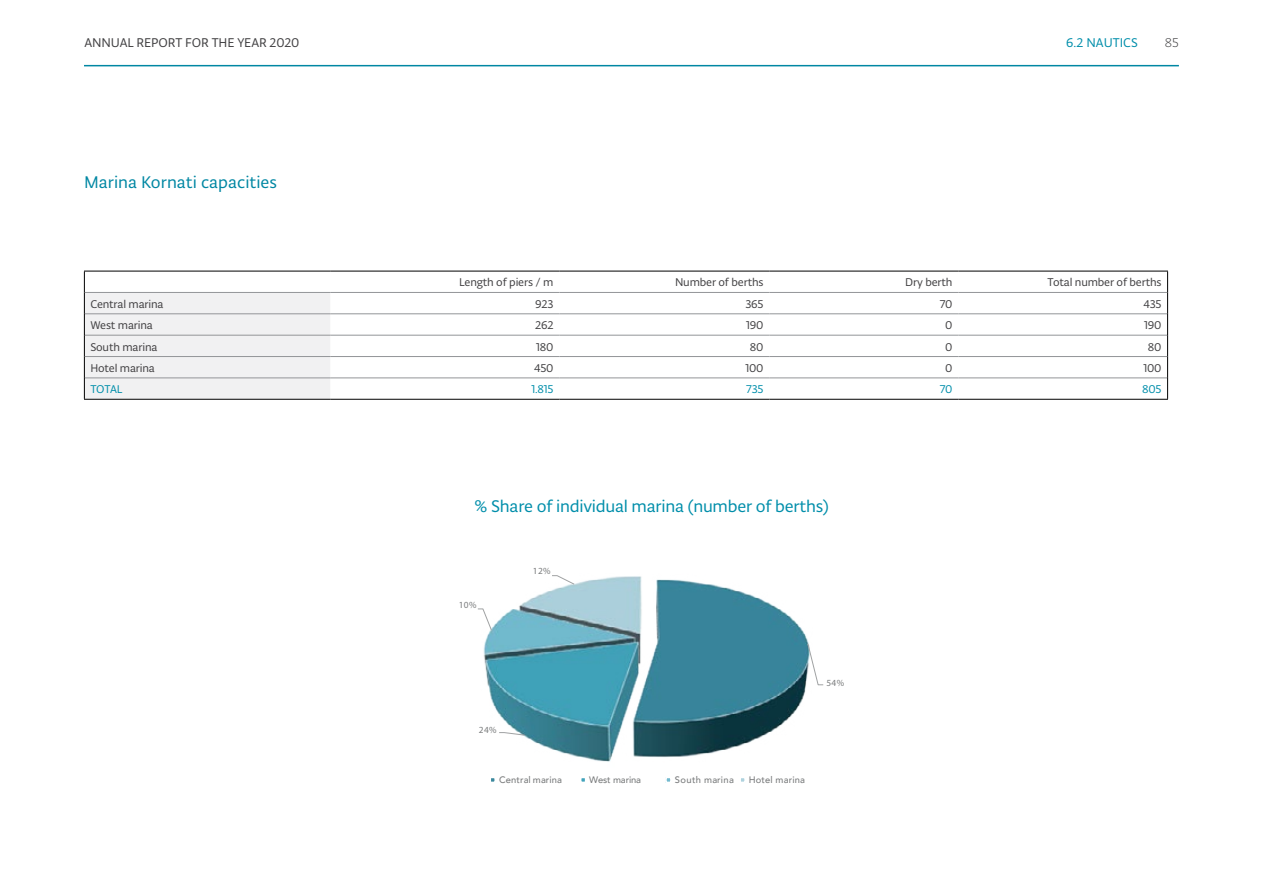
<style>
.page{position:relative;width:1263px;height:893px;background:#fff}
.page>*{position:absolute;margin:0;border:0;box-sizing:border-box;transform-origin:0 0}
.t1{font:18px "Typonine Sans Std";letter-spacing:-.015em;color:#008eaa}
.t2{font:18px "Typonine Sans Std";color:#0087a3}
.t3{font:13.5px "Typonine Sans Std";letter-spacing:-.01em;color:#414042}
.t4{font:13.5px "Typonine Sans Std";color:#008eaa}
.t5{font:300 13.5px "Typonine Sans Std";color:#414042}
.t6{font:12px "Typonine Sans Std";letter-spacing:-.015em;color:#414042}
.t7{font:12px "Typonine Sans Std";letter-spacing:-.015em;color:#008eaa}
.t8{font:500 9.45px "Avenir";letter-spacing:.01em;color:#7b7d7e}
.t9{font:9.45px "Calibri";letter-spacing:.04em;color:#7b7d7e}
.t10{font:500 9.45px "Avenir";letter-spacing:.045em;color:#7b7d7e}
.t11{font:500 9.45px "Avenir";letter-spacing:-.015em;color:#7b7d7e}
</style>
<div class="page">
<hr style="left:84px;top:65px;width:1095px;height:1px;background:#0087a3">
<hr style="left:330px;top:292px;width:229px;height:1px;background:#939598">
<hr style="left:559px;top:292px;width:210px;height:1px;background:#939598">
<hr style="left:769px;top:292px;width:189px;height:1px;background:#939598">
<hr style="left:958px;top:292px;width:209px;height:1px;background:#939598">
<hr style="left:330px;top:313px;width:229px;height:1px;background:#939598">
<hr style="left:559px;top:313px;width:210px;height:1px;background:#939598">
<hr style="left:769px;top:313px;width:189px;height:1px;background:#939598">
<hr style="left:958px;top:313px;width:209px;height:1px;background:#939598">
<hr style="left:330px;top:335px;width:229px;height:1px;background:#939598">
<hr style="left:559px;top:335px;width:210px;height:1px;background:#939598">
<hr style="left:769px;top:335px;width:189px;height:1px;background:#939598">
<hr style="left:958px;top:335px;width:209px;height:1px;background:#939598">
<hr style="left:330px;top:356px;width:229px;height:1px;background:#939598">
<hr style="left:559px;top:356px;width:210px;height:1px;background:#939598">
<hr style="left:769px;top:356px;width:189px;height:1px;background:#939598">
<hr style="left:958px;top:356px;width:209px;height:1px;background:#939598">
<hr style="left:330px;top:377px;width:229px;height:1px;background:#939598">
<hr style="left:559px;top:377px;width:210px;height:1px;background:#939598">
<hr style="left:769px;top:377px;width:189px;height:1px;background:#939598">
<hr style="left:958px;top:377px;width:209px;height:1px;background:#939598">
<hr style="left:330px;top:271px;width:229px;height:1px;background:#000">
<hr style="left:559px;top:271px;width:210px;height:1px;background:#000">
<hr style="left:769px;top:271px;width:189px;height:1px;background:#000">
<hr style="left:958px;top:271px;width:210px;height:1px;background:#000">
<svg style="left:84px;top:271px;width:246px;height:128px"></svg>
<hr style="left:84px;top:399px;width:246px;height:1px;background:#000">
<hr style="left:330px;top:399px;width:229px;height:1px;background:#000">
<hr style="left:559px;top:399px;width:210px;height:1px;background:#000">
<hr style="left:769px;top:399px;width:189px;height:1px;background:#000">
<svg style="left:1167px;top:271px;width:1px;height:128px"></svg>
<hr style="left:958px;top:399px;width:210px;height:1px;background:#000">
<svg style="left:478px;top:575px;width:346px;height:208px"></svg>
<p class="t3" style="left:84px;top:34px;width:217px">ANNUAL REPORT FOR THE YEAR 2020</p>
<p class="t5" style="left:1165px;top:34px;width:15px">85</p>
<p class="t4" style="left:1066px;top:34px;width:73px">6.2 NAUTICS</p>
<h1 class="t2" style="left:84px;top:171px;width:195px">Marina Kornati capacities</h1>
<p class="t6" style="left:459px;top:275px;width:96px">Length of piers / m</p>
<p class="t6" style="left:675px;top:275px;width:90px">Number of berths</p>
<p class="t6" style="left:905px;top:275px;width:49px">Dry berth</p>
<p class="t6" style="left:1047px;top:275px;width:115px">Total number of berths</p>
<p class="t6" style="left:90px;top:297px;width:75px">Central marina</p>
<p class="t6" style="left:535px;top:297px;width:20px">923</p>
<p class="t6" style="left:745px;top:297px;width:20px">365</p>
<p class="t6" style="left:940px;top:297px;width:14px">70</p>
<p class="t6" style="left:1143px;top:297px;width:20px">435</p>
<p class="t6" style="left:90px;top:318px;width:64px">West marina</p>
<p class="t6" style="left:535px;top:318px;width:20px">262</p>
<p class="t6" style="left:746px;top:318px;width:19px">190</p>
<p class="t6" style="left:945px;top:318px;width:9px">0</p>
<p class="t6" style="left:1144px;top:318px;width:19px">190</p>
<p class="t6" style="left:90px;top:340px;width:69px">South marina</p>
<p class="t6" style="left:536px;top:340px;width:19px">180</p>
<p class="t6" style="left:750px;top:340px;width:15px">80</p>
<p class="t6" style="left:945px;top:340px;width:9px">0</p>
<p class="t6" style="left:1148px;top:340px;width:15px">80</p>
<p class="t6" style="left:90px;top:361px;width:66px">Hotel marina</p>
<p class="t6" style="left:534px;top:361px;width:21px">450</p>
<p class="t6" style="left:745px;top:361px;width:20px">100</p>
<p class="t6" style="left:945px;top:361px;width:9px">0</p>
<p class="t6" style="left:1143px;top:361px;width:20px">100</p>
<p class="t7" style="left:90px;top:382px;width:34px">TOTAL</p>
<p class="t7" style="left:531px;top:382px;width:24px">1.815</p>
<p class="t7" style="left:746px;top:382px;width:19px">735</p>
<p class="t7" style="left:940px;top:382px;width:14px">70</p>
<p class="t7" style="left:1142px;top:382px;width:21px">805</p>
<h1 class="t1" style="left:474px;top:495px;width:356px">% Share of individual marina (number of berths)</h1>
<p class="t9" style="left:459px;top:599px;width:19px">10%</p>
<p class="t9" style="left:533px;top:565px;width:19px">12%</p>
<p class="t9" style="left:479px;top:724px;width:19px">24%</p>
<p class="t8" style="left:499px;top:772px;width:64px">Central marina</p>
<p class="t11" style="left:589px;top:772px;width:53px">West marina</p>
<p class="t10" style="left:675px;top:772px;width:61px">South marina</p>
<p class="t8" style="left:749px;top:772px;width:58px">Hotel marina</p>
<p class="t9" style="left:826px;top:677px;width:19px">54%</p>
</div>
